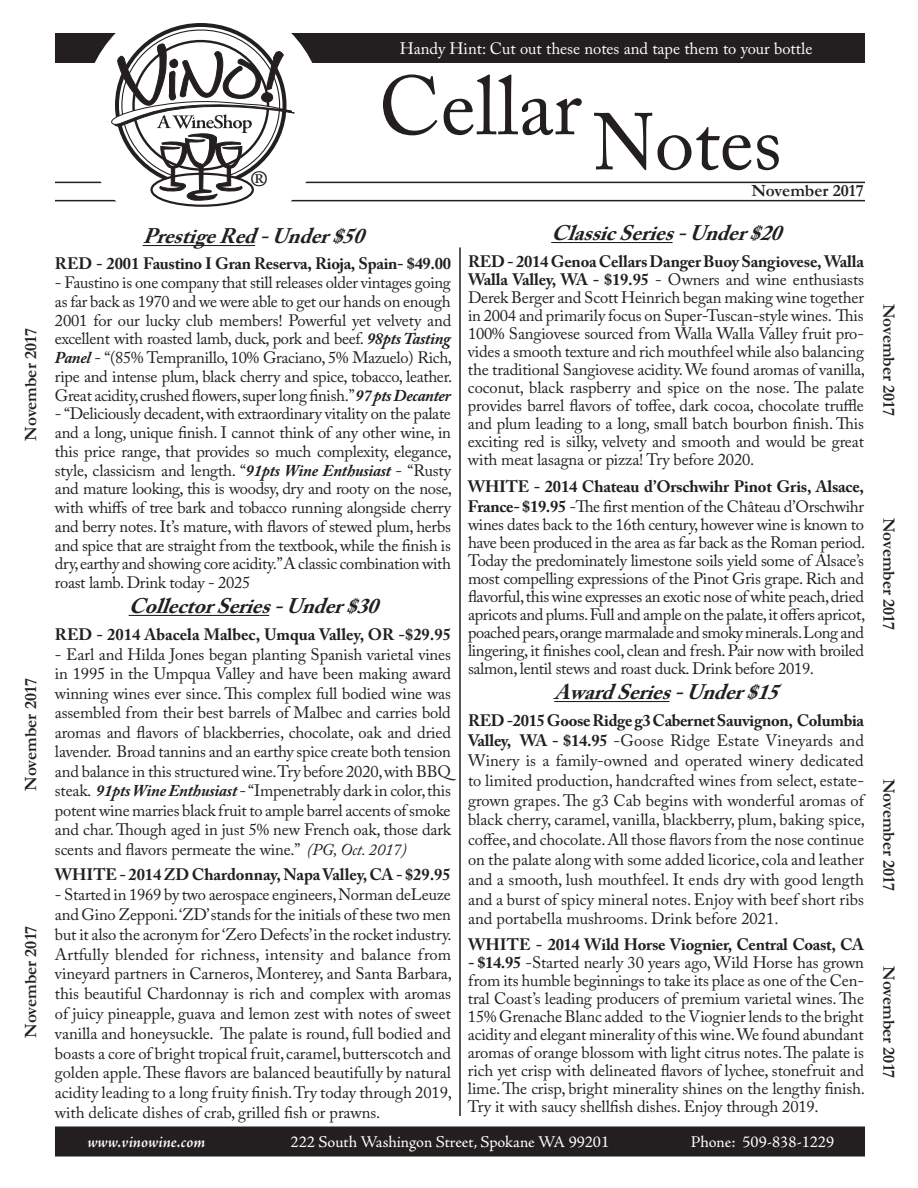
<style>
.page{position:relative;width:918px;height:1188px;background:#fff}
.page>*{position:absolute;margin:0;border:0;box-sizing:border-box;transform-origin:0 0}
.t1{font:82.5px "Adobe Caslon Pro";color:#231f20}
.t2{font:33px "Adobe Caslon Pro";color:#231f20}
.t3{font:italic 700 21px "Adobe Caslon Pro";color:#231f20}
.t4{font:700 17.25px "Garamond";color:#231f20}
.t5{font:16.5px/18px "Adobe Caslon Pro";letter-spacing:-.01em;color:#231f20;text-align:justify}
.t6{font:700 16.5px/19.8px "Adobe Caslon Pro";letter-spacing:-.015em;color:#231f20}
.t7{font:16.5px "Adobe Jenson Pro";color:#fff}
.t8{font:16.5px "Adobe Caslon Pro";color:#fff}
.t9{font:italic 600 16.5px "Adobe Jenson Pro";color:#fff}
.s1{font-weight:700}
.s2{font-weight:400}
.s3{font-weight:700;font-style:italic}
.s4{font-style:italic}
</style>
<div class="page">
<div style="left:55px;top:33px;width:810px;height:30px;background:#231f20"></div>
<hr style="left:55px;top:200px;width:810px;height:1px;background:#231f20">
<hr style="left:55px;top:182px;width:810px;height:1px;background:#231f20">
<svg style="left:82px;top:37px;width:243px;height:165px"></svg>
<div style="left:55px;top:1126px;width:810px;height:30px;background:#231f20"></div>
<hr style="left:551px;top:242px;width:122px;height:1px;background:#231f20">
<hr style="left:554px;top:701px;width:116px;height:1px;background:#231f20">
<hr style="left:459px;top:247px;width:2px;height:869px;background:#231f20">
<hr style="left:143px;top:245px;width:112px;height:1px;background:#231f20">
<hr style="left:129px;top:615px;width:140px;height:1px;background:#231f20">
<div style="left:93px;top:0;width:220px;height:230px;background:#fff;border-radius:50%"></div>
<svg style="left:111px;top:23px;width:184px;height:184px"></svg>
<p class="t4" style="left:19px;top:441px;width:114px;rotate:-90deg">November 2017</p>
<p class="t4" style="left:19px;top:791px;width:114px;rotate:-90deg">November 2017</p>
<p class="t4" style="left:19px;top:1038px;width:114px;rotate:-90deg">November 2017</p>
<p class="t8" style="left:400px;top:39px;width:414px">Handy Hint: Cut out these notes and tape them to your bottle</p>
<h1 class="t1" style="left:379px;top:57px;width:404px">Cellar<sub>Notes</sub></h1>
<p class="t4" style="left:751px;top:179px;width:114px">November 2017</p>
<p class="t3" style="left:551px;top:221px;width:244px">ClassicSeries-Under$20</p>
<p class="t5" style="left:468px;top:253px;width:399px"><span class="s1">RED - 2014 Genoa Cellars Danger Buoy Sangiovese, Walla Walla Valley, WA - $19.95</span> - Owners and wine enthusiasts Derek Berger and Scott Heinrich began making wine together in 2004 and primarily focus on Super-Tuscan-style wines. This 100% Sangiovese sourced from Walla Walla Valley fruit pro&shy;vides a smooth texture and rich mouthfeel while also balancing the traditional Sangiovese acidity. We found aromas of vanilla, coconut, black raspberry and spice on the nose. The palate provides barrel flavors of toffee, dark cocoa, chocolate truffle and plum leading to a long, small batch bourbon finish. This exciting red is silky, velvety and smooth and would be great with meat lasagna or pizza! Try before 2020.</p>
<p class="t6" style="left:468px;top:477px;width:398px">WHITE - 2014 Chateau d’Orschwihr Pinot Gris, Alsace,<br>France- $19.95 <span class="s2">-The first mention of the Château d’Orschwihr</span></p>
<p class="t5" style="left:468px;top:516px;width:399px">wines dates back to the 16th century, however wine is known to have been produced in the area as far back as the Roman period.<br>Today the predominately limestone soils yield some of Alsace’s most compelling expressions of the Pinot Gris grape. Rich and flavorful, this wine expresses an exotic nose of white peach, dried apricots and plums. Full and ample on the palate, it offers apricot, poached pears, orange marmalade and smoky minerals. Long and lingering, it finishes cool, clean and fresh. Pair now with broiled salmon, lentil stews and roast duck. Drink before 2019.</p>
<p class="t3" style="left:554px;top:680px;width:238px">AwardSeries-Under$15</p>
<p class="t5" style="left:468px;top:711px;width:399px;line-height:19.8px"><span class="s1">RED -2015 Goose Ridge g3 Cabernet Sauvignon, Columbia Valley, WA - $14.95</span> -Goose Ridge Estate Vineyards and Winery is a family-owned and operated winery dedicated to limited production, handcrafted wines from select, estate&shy;grown grapes. The g3 Cab begins with wonderful aromas of black cherry, caramel, vanilla, blackberry, plum, baking spice, coffee, and chocolate. All those flavors from the nose continue on the palate along with some added licorice, cola and leather and a smooth, lush mouthfeel. It ends dry with good length and a burst of spicy mineral notes. Enjoy with beef short ribs and portabella mushrooms. Drink before 2021.</p>
<p class="t6" style="left:468px;top:934px;width:398px">WHITE - 2014 Wild Horse Viognier, Central Coast, CA</p>
<p class="t5" style="left:468px;top:953px;width:399px"><span class="s1">- $14.95</span> -Started nearly 30 years ago, Wild Horse has grown from its humble beginnings to take its place as one of the Cen&shy;tral Coast’s leading producers of premium varietal wines. The 15% Grenache Blanc added to the Viognier lends to the bright acidity and elegant minerality of this wine. We found abundant aromas of orange blossom with light citrus notes. The palate is rich yet crisp with delineated flavors of lychee, stonefruit and lime. The crisp, bright minerality shines on the lengthy finish.<br>Try it with saucy shellfish dishes. Enjoy through 2019.</p>
<h2 class="t2" style="left:250px;top:164px;width:20px">®</h2>
<p class="t3" style="left:143px;top:224px;width:235px">PrestigeRed-Under$50</p>
<p class="t6" style="left:55px;top:254px;width:398px">RED - 2001 Faustino I Gran Reserva, Rioja, Spain- $49.00</p>
<p class="t5" style="left:55px;top:273px;width:399px;line-height:18.8px">- Faustino is one company that still releases older vintages going as far back as 1970 and we were able to get our hands on enough 2001 for our lucky club members! Powerful yet velvety and excellent with roasted lamb, duck, pork and beef. <span class="s3">98pts Tasting Panel</span> - “(85% Tempranillo, 10% Graciano, 5% Mazuelo) Rich, ripe and intense plum, black cherry and spice, tobacco, leather.<br>Great acidity, crushed flowers, super long finish.” <span class="s3">97 pts Decanter</span></p>
<p class="t5" style="left:55px;top:404px;width:399px;line-height:18.8px">- “Deliciously decadent, with extraordinary vitality on the palate and a long, unique finish. I cannot think of any other wine, in this price range, that provides so much complexity, elegance, style, classicism and length. “<span class="s3">91pts Wine Enthusiast</span> - “Rusty and mature looking, this is woodsy, dry and rooty on the nose, with whiffs of tree bark and tobacco running alongside cherry and berry notes. It’s mature, with flavors of stewed plum, herbs and spice that are straight from the textbook, while the finish is dry, earthy and showing core acidity.” A classic combination with roast lamb. Drink today - 2025</p>
<p class="t3" style="left:129px;top:594px;width:263px">CollectorSeries-Under$30</p>
<p class="t6" style="left:55px;top:624px;width:398px">RED - 2014 Abacela Malbec, Umqua Valley, OR -$29.95</p>
<p class="t5" style="left:55px;top:644px;width:398px;line-height:19.5px">- Earl and Hilda Jones began planting Spanish varietal vines in 1995 in the Umpqua Valley and have been making award winning wines ever since. This complex full bodied wine was assembled from their best barrels of Malbec and carries bold aromas and flavors of blackberries, chocolate, oak and dried lavender. Broad tannins and an earthy spice create both tension and balance in this structured wine. Try before 2020, with BBQ steak. <span class="s3">91pts Wine Enthusiast</span> - “Impenetrably dark in color, this potent wine marries black fruit to ample barrel accents of smoke and char. Though aged in just 5% new French oak, those dark scents and flavors permeate the wine.” <span class="s4">(PG, Oct. 2017)</span></p>
<p class="t6" style="left:55px;top:865px;width:397px">WHITE - 2014 ZD Chardonnay, Napa Valley, CA - $29.95</p>
<p class="t5" style="left:55px;top:885px;width:399px;line-height:19.8px">- Started in 1969 by two aerospace engineers, Norman deLeuze and Gino Zepponi. ‘ZD’ stands for the initials of these two men but it also the acronym for ‘Zero Defects’ in the rocket industry.<br>Artfully blended for richness, intensity and balance from vineyard partners in Carneros, Monterey, and Santa Barbara, this beautiful Chardonnay is rich and complex with aromas of juicy pineapple, guava and lemon zest with notes of sweet vanilla and honeysuckle. The palate is round, full bodied and boasts a core of bright tropical fruit, caramel, butterscotch and golden apple. These flavors are balanced beautifully by natural acidity leading to a long fruity finish. Try today through 2019, with delicate dishes of crab, grilled fish or prawns.</p>
<p class="t9" style="left:87px;top:1132px;width:120px">www.vinowine.com</p>
<p class="t7" style="left:291px;top:1132px;width:320px">222 South Washingon Street, Spokane WA 99201</p>
<p class="t7" style="left:691px;top:1132px;width:145px">Phone: 509-838-1229</p>
<p class="t4" style="left:901px;top:304px;width:114px;rotate:90deg">November 2017</p>
<p class="t4" style="left:901px;top:518px;width:114px;rotate:90deg">November 2017</p>
<p class="t4" style="left:901px;top:779px;width:114px;rotate:90deg">November 2017</p>
<p class="t4" style="left:901px;top:966px;width:114px;rotate:90deg">November 2017</p>
</div>
